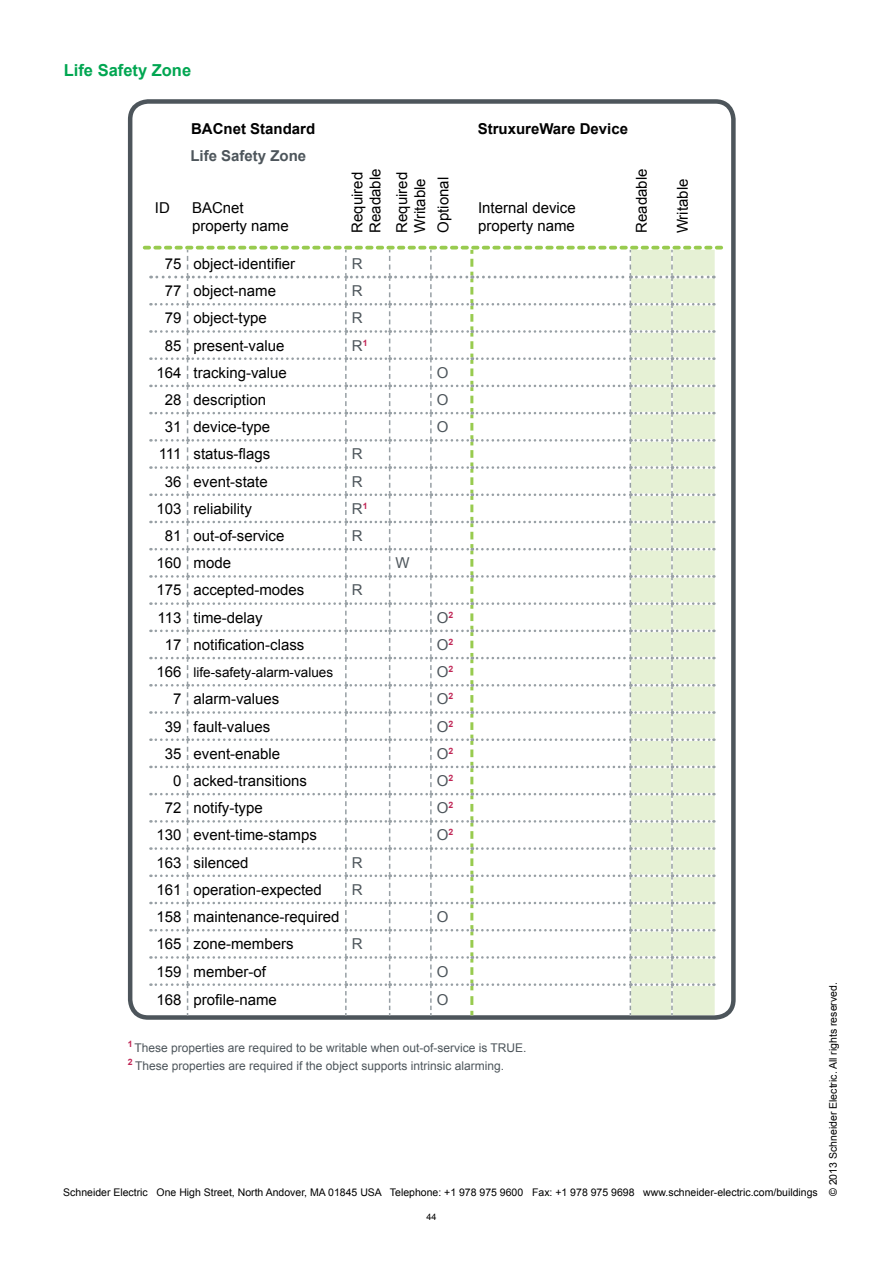
<style>
.page{position:relative;width:893px;height:1263px;background:#fff}
.page>*{position:absolute;margin:0;border:0;box-sizing:border-box;transform-origin:0 0}
.t1{font:700 16.5px "Arial";color:#00a651}
.t2{font:15px/18px "Arial";color:#000}
.t3{font:15px "Arial";color:#4d555b}
.t4{font:700 15px "Arial";color:#000}
.t5{font:700 15px "Arial";color:#4d555b}
.t6{font:13.5px "Arial";color:#000}
.t7{font:12px/18px "Arial";color:#4d555b}
.t8{font:10.5px "Arial";color:#000}
.t9{font:9px "Arial";color:#000}
.s1{font-size:15px}
</style>
<div class="page">
<div style="left:128px;top:99px;width:608px;height:921px;border:4px solid #4d555b;border-radius:18px"></div>
<svg style="left:145px;top:246px;width:576px;height:769px"></svg>
<p class="t1" style="left:64px;top:59px;width:129px">Life Safety Zone</p>
<p class="t2" style="left:155px;top:199px;width:16px">ID</p>
<p class="t4" style="left:191px;top:119px;width:126px">BACnet Standard</p>
<p class="t5" style="left:190px;top:146px;width:117px">Life Safety Zone</p>
<p class="t2" style="left:192px;top:199px;width:98px">BACnet property name</p>
<p class="t2" style="left:348px;top:233px;width:66px;rotate:-90deg">Required<br>Readable</p>
<p class="t2" style="left:434px;top:233px;width:57px;rotate:-90deg">Optional</p>
<p class="t2" style="left:393px;top:233px;width:62px;rotate:-90deg">Required<br>Writable</p>
<p class="t4" style="left:478px;top:119px;width:152px">StruxureWare Device</p>
<p class="t2" style="left:478px;top:199px;width:99px">Internal device</p>
<p class="t2" style="left:478px;top:217px;width:98px">property name</p>
<p class="t2" style="left:633px;top:233px;width:66px;rotate:-90deg">Readable</p>
<p class="t2" style="left:165px;top:255px;width:132px">75 object-identifier</p>
<p class="t3" style="left:352px;top:254px;width:12px">R</p>
<p class="t2" style="left:165px;top:282px;width:113px">77 object-name</p>
<p class="t3" style="left:352px;top:281px;width:12px">R</p>
<p class="t2" style="left:165px;top:309px;width:104px">79 object-type</p>
<p class="t3" style="left:352px;top:308px;width:12px">R</p>
<p class="t2" style="left:165px;top:336px;width:121px">85 present-value</p>
<p class="t3" style="left:352px;top:335px;width:17px">R<sup>1</sup></p>
<p class="t2" style="left:157px;top:364px;width:132px">164 tracking-value</p>
<p class="t3" style="left:437px;top:363px;width:13px">O</p>
<p class="t2" style="left:165px;top:391px;width:103px">28 description</p>
<p class="t3" style="left:437px;top:390px;width:13px">O</p>
<p class="t2" style="left:165px;top:418px;width:107px">31 device-type</p>
<p class="t3" style="left:437px;top:417px;width:13px">O</p>
<p class="t2" style="left:159px;top:445px;width:113px">111 status-flags</p>
<p class="t3" style="left:352px;top:444px;width:12px">R</p>
<p class="t2" style="left:165px;top:472px;width:104px">36 event-state</p>
<p class="t3" style="left:352px;top:471px;width:12px">R</p>
<p class="t2" style="left:156px;top:500px;width:97px">103 reliability</p>
<p class="t3" style="left:352px;top:499px;width:17px">R<sup>1</sup></p>
<p class="t2" style="left:165px;top:527px;width:121px">81 out-of-service</p>
<p class="t3" style="left:352px;top:526px;width:12px">R</p>
<p class="t2" style="left:157px;top:554px;width:76px">160 mode</p>
<p class="t3" style="left:396px;top:553px;width:16px">W</p>
<p class="t2" style="left:156px;top:581px;width:149px">175 accepted-modes</p>
<p class="t3" style="left:352px;top:580px;width:12px">R</p>
<p class="t2" style="left:158px;top:609px;width:107px">113 time-delay</p>
<p class="t3" style="left:437px;top:608px;width:18px">O<sup>2</sup></p>
<p class="t2" style="left:165px;top:636px;width:141px">17 notification-class</p>
<p class="t3" style="left:437px;top:635px;width:18px">O<sup>2</sup></p>
<p class="t6" style="left:157px;top:663px;width:178px"><span class="s1">166</span> life-safety-alarm-values</p>
<p class="t3" style="left:437px;top:662px;width:18px">O<sup>2</sup></p>
<p class="t2" style="left:173px;top:690px;width:108px">7 alarm-values</p>
<p class="t3" style="left:437px;top:689px;width:18px">O<sup>2</sup></p>
<p class="t2" style="left:165px;top:717px;width:107px">39 fault-values</p>
<p class="t3" style="left:437px;top:716px;width:18px">O<sup>2</sup></p>
<p class="t2" style="left:165px;top:745px;width:117px">35 event-enable</p>
<p class="t3" style="left:437px;top:744px;width:18px">O<sup>2</sup></p>
<p class="t2" style="left:173px;top:772px;width:135px">0 acked-transitions</p>
<p class="t3" style="left:437px;top:771px;width:18px">O<sup>2</sup></p>
<p class="t2" style="left:165px;top:799px;width:99px">72 notify-type</p>
<p class="t3" style="left:437px;top:798px;width:18px">O<sup>2</sup></p>
<p class="t2" style="left:157px;top:826px;width:162px">130 event-time-stamps</p>
<p class="t3" style="left:437px;top:825px;width:18px">O<sup>2</sup></p>
<p class="t2" style="left:157px;top:853px;width:94px">163 silenced</p>
<p class="t3" style="left:352px;top:852px;width:12px">R</p>
<p class="t2" style="left:157px;top:881px;width:167px">161 operation-expected</p>
<p class="t3" style="left:352px;top:880px;width:12px">R</p>
<p class="t2" style="left:156px;top:908px;width:184px">158 maintenance-required</p>
<p class="t3" style="left:437px;top:907px;width:13px">O</p>
<p class="t2" style="left:156px;top:935px;width:139px">165 zone-members</p>
<p class="t3" style="left:352px;top:934px;width:12px">R</p>
<p class="t2" style="left:156px;top:962px;width:111px">159 member-of</p>
<p class="t3" style="left:437px;top:961px;width:13px">O</p>
<p class="t2" style="left:156px;top:991px;width:122px">168 profile-name</p>
<p class="t3" style="left:437px;top:990px;width:13px">O</p>
<p class="t7" style="left:128px;top:1039px;width:400px"><sup>1</sup> These properties are required to be writable when out-of-service is TRUE.<br><sup>2</sup> These properties are required if the object supports intrinsic alarming.</p>
<p class="t2" style="left:674px;top:233px;width:56px;rotate:-90deg">Writable</p>
<p class="t8" style="left:63px;top:1185px;width:756px">Schneider Electric One High Street, North Andover, MA 01845 USA Telephone: +1 978 975 9600 Fax: +1 978 975 9698 www.schneider-electric.com/buildings</p>
<p class="t9" style="left:427px;top:1211px;width:12px">44</p>
<p class="t8" style="left:826px;top:1196px;width:215px;rotate:-90deg">© 2013 Schneider Electric. All rights reserved.</p>
</div>
